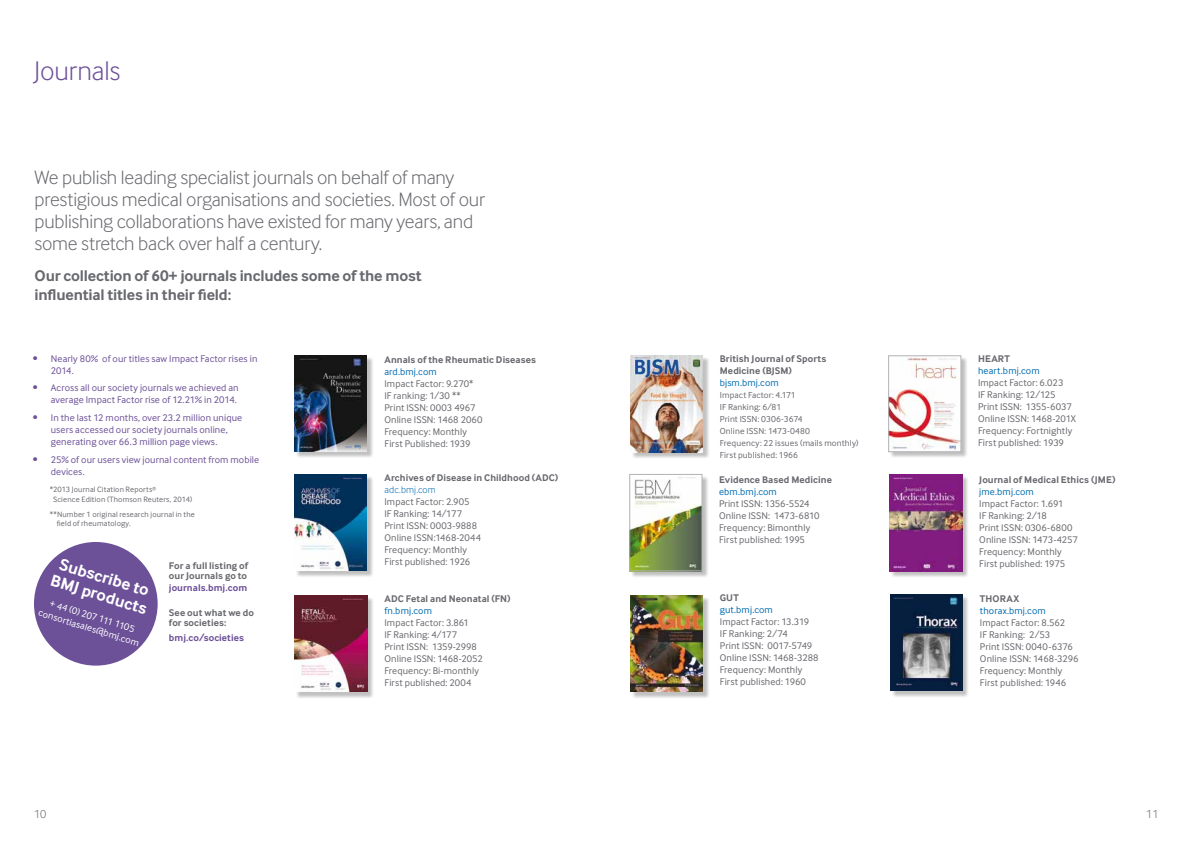
<style>
.page{position:relative;width:1191px;height:842px;background:#fff}
.page>*{position:absolute;margin:0;border:0;box-sizing:border-box;transform-origin:0 0}
.t1{font:300 28px "Inter Face";letter-spacing:-.005em;color:#6c5098}
.t2{font:300 20px/22px "Inter Face";letter-spacing:-.01em;color:#68696e}
.t3{font:700 17px/18px "Inter Face";color:#fff}
.t4{font:700 16px/19px "Inter Face";letter-spacing:-.01em;color:#68696e}
.t5{font:300 12px "Inter Face";color:#68696e}
.t6{font:10px/12px "Inter Face";letter-spacing:.01em;color:#68696e}
.t7{font:10px/12px "Inter Face";letter-spacing:.01em;color:#6c5098}
.t8{font:700 10px/10px "Inter Face";letter-spacing:.005em;color:#68696e}
.t9{font:10px "Inter Face";letter-spacing:.01em;color:#006bb0}
.t10{font:10px/12px "Inter Face";color:#fff;text-align:center}
.t11{font:700 10px "Inter Face";letter-spacing:.005em;color:#6c5098}
.t12{font:300 10px "Inter Face";letter-spacing:.01em;color:#006bb0}
.t13{font:9px/12px "Inter Face";letter-spacing:.015em;color:#68696e}
.t14{font:8px/9.6px "Inter Face";letter-spacing:.02em;color:#68696e}
</style>
<div class="page">
<div style="left:890px;top:475px;width:79px;height:103px;background:#000;opacity:.25"></div>
<img style="left:889px;top:474px;width:73px;height:97px">
<div style="left:891px;top:595px;width:78px;height:103px;background:#000;opacity:.25"></div>
<img style="left:890px;top:595px;width:72px;height:96px">
<div style="left:630px;top:475px;width:79px;height:103px;background:#000;opacity:.25"></div>
<img style="left:631px;top:476px;width:69px;height:93px">
<div style="left:631px;top:596px;width:78px;height:103px;background:#000;opacity:.25"></div>
<img style="left:630px;top:595px;width:72px;height:97px">
<div style="left:889px;top:356px;width:78px;height:102px;background:#000;opacity:.25"></div>
<img style="left:888px;top:355px;width:73px;height:95px">
<div style="left:888px;top:356px;width:73px;height:96px;border:1px solid #b1b3b4"></div>
<div style="left:629px;top:474px;width:73px;height:97px;border:1px solid #b1b3b4"></div>
<div style="left:296px;top:596px;width:79px;height:103px;background:#000;opacity:.25"></div>
<img style="left:295px;top:595px;width:72px;height:97px">
<div style="left:296px;top:475px;width:78px;height:102px;background:#000;opacity:.25"></div>
<img style="left:295px;top:474px;width:72px;height:96px">
<div style="left:296px;top:357px;width:78px;height:102px;background:#000;opacity:.25"></div>
<img style="left:295px;top:356px;width:72px;height:96px">
<div style="left:631px;top:356px;width:78px;height:103px;background:#000;opacity:.25"></div>
<img style="left:630px;top:356px;width:73px;height:96px">
<div style="left:34px;top:542px;width:124px;height:124px;background:#6c5098;border-radius:50%"></div>
<h1 class="t1" style="left:34px;top:55px;width:88px">Journals</h1>
<h2 class="t2" style="left:34px;top:166px;width:452px">We publish leading specialist journals on behalf of many prestigious medical organisations and societies. Most of our publishing collaborations have existed for many years, and some stretch back over half a century.</h2>
<h3 class="t4" style="left:34px;top:266px;width:389px">Our collection of 60+ journals includes some of the most influential titles in their field:</h3>
<p class="t7" style="left:51px;top:352px;width:208px;text-indent:-18px">• Nearly 80% of our titles saw Impact Factor rises in<br>2014.</p>
<p class="t7" style="left:33px;top:382px;width:207px;text-align:right">• Across all our society journals we achieved an average Impact Factor rise of 12.21% in 2014.</p>
<p class="t7" style="left:51px;top:411px;width:193px;text-indent:-18px">• In the last 12 months, over 23.2 million unique users accessed our society journals online, generating over 66.3 million page views.</p>
<p class="t7" style="left:51px;top:453px;width:210px;text-indent:-18px">• 25% of our users view journal content from mobile devices.</p>
<p class="t14" style="left:53px;top:485px;width:141px;text-indent:-3px">*2013 Journal Citation Reports<sup>®<br></sup>Science Edition (Thomson Reuters, 2014)</p>
<p class="t14" style="left:57px;top:509px;width:140px;text-indent:-7px">**Number 1 original research journal in the field of rheumatology.</p>
<p class="t8" style="left:169px;top:560px;width:81px">For a full listing of our Journals go to</p>
<p class="t11" style="left:169px;top:582px;width:80px">journals.bmj.com</p>
<p class="t8" style="left:169px;top:608px;width:86px">See out what we do for societies:</p>
<p class="t11" style="left:169px;top:632px;width:76px">bmj.co/societies</p>
<h3 class="t3" style="left:59px;top:554px;width:102px;rotate:17deg">Subscribe to<br>BMJ products</h3>
<p class="t10" style="left:44px;top:595px;width:106px;rotate:17deg">+ 44 (0) 207 111 1105 consortiasales@bmj.com</p>
<p class="t8" style="left:384px;top:354px;width:153px">Annals of the Rheumatic Diseases</p>
<p class="t9" style="left:384px;top:366px;width:54px">ard.bmj.com</p>
<p class="t6" style="left:384px;top:377px;width:99px">Impact Factor: 9.270*<br>IF ranking: 1/30 **<br>Print ISSN: 0003 4967<br>Online ISSN: 1468 2060<br>Frequency: Monthly<br>First Published: 1939</p>
<p class="t8" style="left:384px;top:472px;width:175px">Archives of Disease in Childhood (ADC)</p>
<p class="t12" style="left:384px;top:483px;width:53px">adc.bmj.com</p>
<p class="t6" style="left:384px;top:495px;width:98px">Impact Factor: 2.905<br>IF Ranking: 14/177<br>Print ISSN: 0003-9888<br>Online ISSN:1468-2044<br>Frequency: Monthly<br>First published: 1926</p>
<p class="t8" style="left:384px;top:593px;width:128px">ADC Fetal and Neonatal (FN)</p>
<p class="t9" style="left:384px;top:605px;width:49px">fn.bmj.com</p>
<p class="t6" style="left:384px;top:616px;width:100px">Impact Factor: 3.861<br>IF Ranking: 4/177<br>Print ISSN: 1359-2998<br>Online ISSN: 1468-2052<br>Frequency: Bi-monthly<br>First published: 2004</p>
<p class="t8" style="left:720px;top:352px;width:108px;line-height:12px">British Journal of Sports<br>Medicine (BJSM)</p>
<p class="t9" style="left:720px;top:377px;width:61px">bjsm.bmj.com</p>
<p class="t13" style="left:720px;top:388px;width:140px">Impact Factor: 4.171<br>IF Ranking: 6/81<br>Print ISSN: 0306-3674<br>Online ISSN: 1473-0480<br>Frequency: 22 issues (mails monthly)<br>First published: 1966</p>
<p class="t8" style="left:719px;top:475px;width:114px">Evidence Based Medicine</p>
<p class="t9" style="left:719px;top:486px;width:59px">ebm.bmj.com</p>
<p class="t6" style="left:719px;top:498px;width:102px">Print ISSN: 1356-5524<br>Online ISSN: 1473-6810<br>Frequency: Bimonthly<br>First published: 1995</p>
<p class="t8" style="left:720px;top:593px;width:20px">GUT</p>
<p class="t9" style="left:720px;top:604px;width:55px">gut.bmj.com</p>
<p class="t6" style="left:720px;top:616px;width:100px">Impact Factor: 13.319<br>IF Ranking: 2/74<br>Print ISSN: 0017-5749<br>Online ISSN: 1468-3288<br>Frequency: Monthly<br>First published: 1960</p>
<p class="t8" style="left:978px;top:354px;width:33px">HEART</p>
<p class="t9" style="left:978px;top:365px;width:63px">heart.bmj.com</p>
<p class="t6" style="left:978px;top:376px;width:99px">Impact Factor: 6.023<br>IF Ranking: 12/125<br>Print ISSN: 1355-6037<br>Online ISSN: 1468-201X<br>Frequency: Fortnightly<br>First published: 1939</p>
<p class="t8" style="left:979px;top:475px;width:138px">Journal of Medical Ethics (JME)</p>
<p class="t9" style="left:979px;top:486px;width:56px">jme.bmj.com</p>
<p class="t6" style="left:979px;top:498px;width:100px">Impact Factor: 1.691<br>IF Ranking: 2/18<br>Print ISSN: 0306-6800<br>Online ISSN: 1473-4257<br>Frequency: Monthly<br>First published: 1975</p>
<p class="t8" style="left:980px;top:593px;width:41px">THORAX</p>
<p class="t9" style="left:980px;top:605px;width:67px">thorax.bmj.com</p>
<p class="t6" style="left:980px;top:616px;width:100px">Impact Factor: 8.562<br>IF Ranking: 2/53<br>Print ISSN: 0040-6376<br>Online ISSN: 1468-3296<br>Frequency: Monthly<br>First published: 1946</p>
<p class="t5" style="left:34px;top:807px;width:14px">10</p>
<p class="t5" style="left:1146px;top:807px;width:14px">11</p>
</div>
